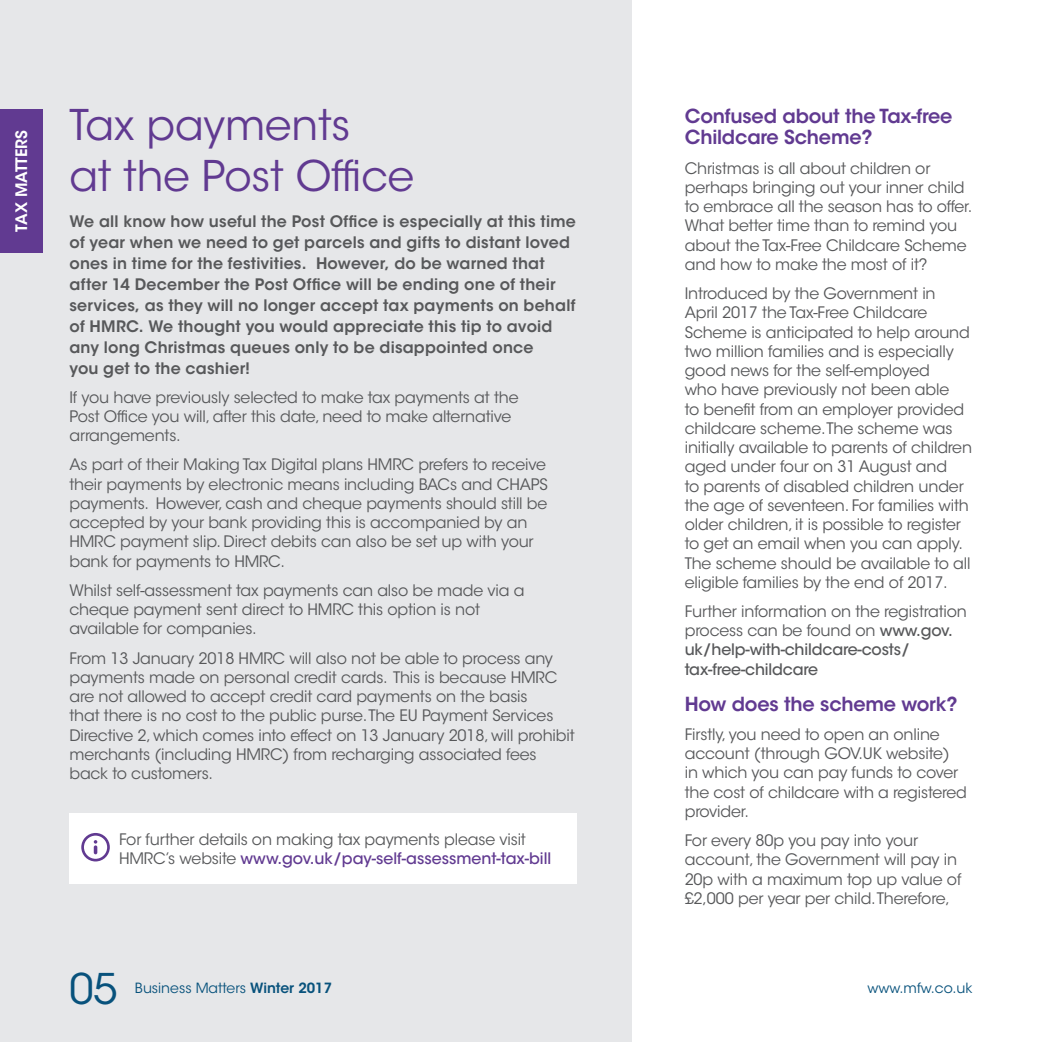
<style>
.page{position:relative;width:1042px;height:1042px;background:#fff}
.page>*{position:absolute;margin:0;border:0;box-sizing:border-box;transform-origin:0 0}
.t1{font:42px/50.4px "ITC Avant Garde Std";color:#613a91}
.t2{font:42px "ITC Avant Garde Std";color:#08527c}
.t3{font:600 19.25px/21px "ITC Avant Garde Std";letter-spacing:-.01em;color:#613a91}
.t4{font:15.75px/19.2px "ITC Avant Garde Std";letter-spacing:-.01em;color:#57585a}
.t5{font:600 15.75px/21px "ITC Avant Garde Std";letter-spacing:.015em;color:#57585a}
.t6{font:500 15.75px/19.2px "ITC Avant Garde Std";letter-spacing:-.01em;color:#57585a}
.t7{font:600 15.75px "ITC Avant Garde Std";color:#fff}
.t8{font:14px "ITC Avant Garde Std";color:#08527c}
.s1{font-weight:500;color:#613a91}
.s2{font-weight:400}
.s3{font-weight:600}
</style>
<div class="page">
<div style="left:0;top:0;width:631px;height:1042px;background:#e6e7e9"></div>
<div style="left:0;top:109px;width:43px;height:143px;background:#613a91"></div>
<div style="left:69px;top:813px;width:508px;height:70px;background:#fff"></div>
<svg style="left:81px;top:833px;width:29px;height:28px"></svg>
<p class="t7" style="left:11px;top:232px;width:103px;rotate:-90deg">TAX MATTERS</p>
<h1 class="t1" style="left:69px;top:100px;width:346px">Tax payments<br>at the Post Office</h1>
<p class="t5" style="left:69px;top:210px;width:508px">We all know how useful the Post Office is especially at this time of year when we need to get parcels and gifts to distant loved ones in time for the festivities. However, do be warned that after 14 December the Post Office will be ending one of their services, as they will no longer accept tax payments on behalf of HMRC. We thought you would appreciate this tip to avoid any long Christmas queues only to be disappointed once<br>you get to the cashier!</p>
<p class="t4" style="left:69px;top:388px;width:451px">If you have previously selected to make tax payments at the<br>Post Office you will, after this date, need to make alternative arrangements.</p>
<p class="t4" style="left:69px;top:455px;width:480px">As part of their Making Tax Digital plans HMRC prefers to receive their payments by electronic means including BACs and CHAPS payments. However, cash and cheque payments should still be accepted by your bank providing this is accompanied by an HMRC payment slip. Direct debits can also be set up with your bank for payments to HMRC.</p>
<p class="t4" style="left:69px;top:581px;width:457px">Whilst self-assessment tax payments can also be made via a cheque payment sent direct to HMRC this option is not available for companies.</p>
<p class="t4" style="left:69px;top:648px;width:507px">From 13 January 2018 HMRC will also not be able to process any payments made on personal credit cards. This is because HMRC are not allowed to accept credit card payments on the basis<br>that there is no cost to the public purse.The EU Payment Services Directive 2, which comes into effect on 13 January 2018, will prohibit merchants (including HMRC) from recharging associated fees back to customers.</p>
<p class="t4" style="left:119px;top:829px;width:434px">For further details on making tax payments please visit<br>HMRC’s website <span class="s1">www.gov.uk/pay-self-assessment-tax-bill</span></p>
<p class="t3" style="left:685px;top:106px;width:269px">Confused about the Tax-free<br>Childcare Scheme?</p>
<p class="t4" style="left:685px;top:158px;width:289px">Christmas is all about children or perhaps bringing out your inner child to embrace all the season has to offer.<br>What better time than to remind you about the Tax-Free Childcare Scheme and how to make the most of it?</p>
<p class="t4" style="left:685px;top:284px;width:289px">Introduced by the Government in April 2017 the Tax-Free Childcare Scheme is anticipated to help around two million families and is especially good news for the self-employed<br>who have previously not been able<br>to benefit from an employer provided childcare scheme.The scheme was initially available to parents of children aged under four on 31 August and<br>to parents of disabled children under the age of seventeen. For families with older children, it is possible to register to get an email when you can apply.<br>The scheme should be available to all eligible families by the end of 2017.</p>
<p class="t6" style="left:685px;top:602px;width:284px"><span class="s2">Further information on the registration process can be found on</span> www.gov. uk/help-with-childcare-costs/ tax-free-childcare</p>
<p class="t3" style="left:685px;top:693px;width:274px">How does the scheme work?</p>
<p class="t4" style="left:685px;top:725px;width:284px">Firstly, you need to open an online account (through GOV.UK website) in which you can pay funds to cover the cost of childcare with a registered provider.</p>
<p class="t4" style="left:685px;top:831px;width:278px">For every 80p you pay into your account, the Government will pay in 20p with a maximum top up value of £2,000 per year per child.Therefore,</p>
<h1 class="t2" style="left:69px;top:963px;width:50px">05</h1>
<p class="t8" style="left:135px;top:979px;width:199px">Business Matters <span class="s3">Winter 2017</span></p>
<p class="t8" style="left:867px;top:979px;width:106px">www.mfw.co.uk</p>
</div>
